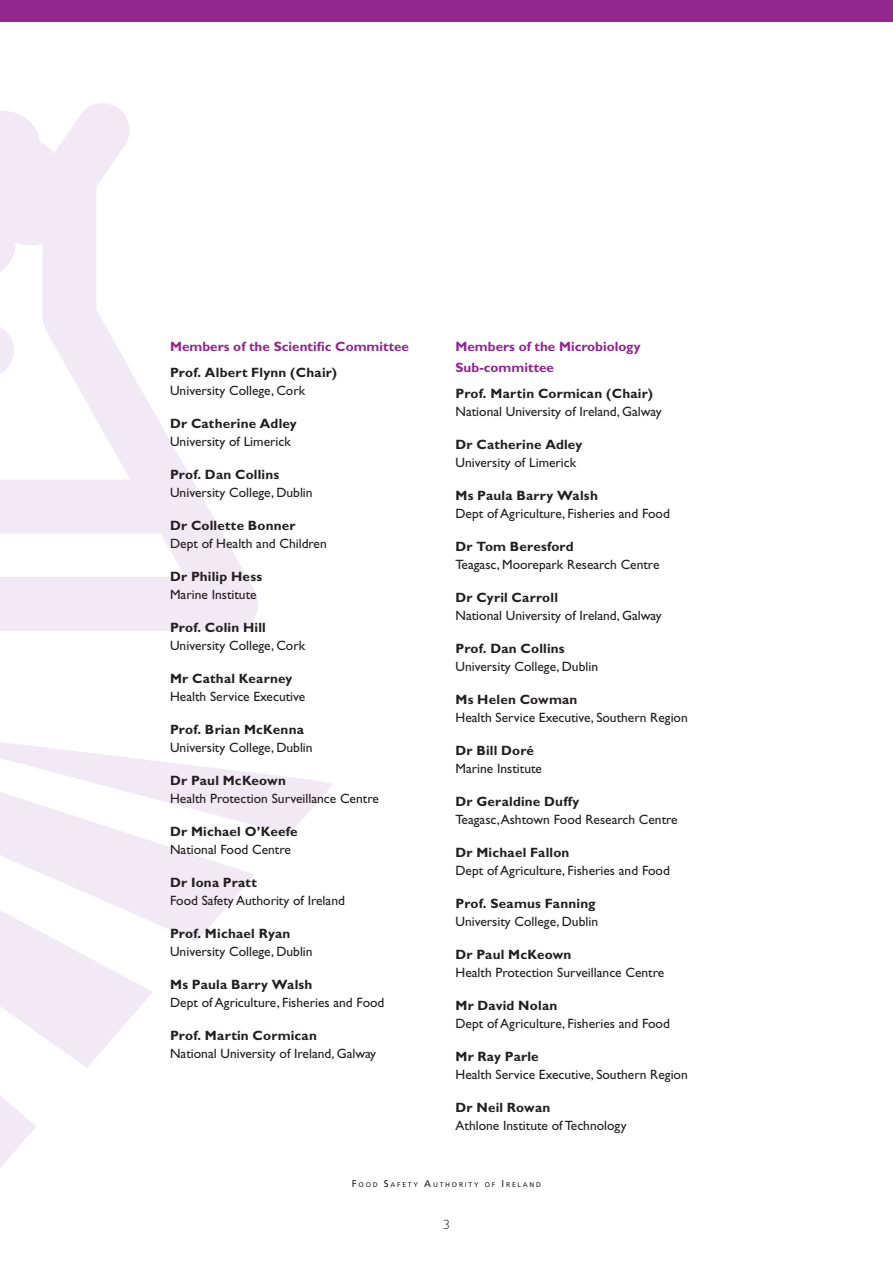
<style>
.page{position:relative;width:893px;height:1263px;background:#fff}
.page>*{position:absolute;margin:0;border:0;box-sizing:border-box;transform-origin:0 0}
.t1{font:13.5px "Gill Sans";color:#231f20}
.t2{font:700 13.5px "Gill Sans";letter-spacing:.015em;color:#231f20}
.t3{font:700 13.5px/21px "Gill Sans";color:#91278f}
.t4{font:6.9px "Frutiger";letter-spacing:.255em;color:#231f20}
.s1{font-size:9.75px}
</style>
<div class="page">
<div style="left:0;top:0;width:893px;height:21px;background:#91278f"></div>
<svg style="left:0;top:103px;width:258px;height:528px"></svg>
<svg style="left:0;top:742px;width:333px;height:426px"></svg>
<p class="t3" style="left:170px;top:335px;width:240px">Members of the Scientific Committee</p>
<p class="t2" style="left:170px;top:365px;width:168px">Prof. Albert Flynn (Chair)</p>
<p class="t1" style="left:170px;top:383px;width:137px">University College, Cork</p>
<p class="t2" style="left:170px;top:416px;width:128px">Dr Catherine Adley</p>
<p class="t1" style="left:170px;top:434px;width:122px">University of Limerick</p>
<p class="t2" style="left:170px;top:467px;width:111px">Prof. Dan Collins</p>
<p class="t1" style="left:170px;top:485px;width:144px">University College, Dublin</p>
<p class="t2" style="left:170px;top:518px;width:127px">Dr Collette Bonner</p>
<p class="t1" style="left:170px;top:536px;width:158px">Dept of Health and Children</p>
<p class="t2" style="left:170px;top:569px;width:94px">Dr Philip Hess</p>
<p class="t1" style="left:170px;top:587px;width:88px">Marine Institute</p>
<p class="t2" style="left:170px;top:620px;width:97px">Prof. Colin Hill</p>
<p class="t1" style="left:170px;top:638px;width:137px">University College, Cork</p>
<p class="t2" style="left:170px;top:671px;width:124px">Mr Cathal Kearney</p>
<p class="t1" style="left:170px;top:689px;width:137px">Health Service Executive</p>
<p class="t2" style="left:170px;top:722px;width:135px">Prof. Brian McKenna</p>
<p class="t1" style="left:170px;top:740px;width:144px">University College, Dublin</p>
<p class="t2" style="left:170px;top:773px;width:117px">Dr Paul McKeown</p>
<p class="t1" style="left:170px;top:791px;width:210px">Health Protection Surveillance Centre</p>
<p class="t2" style="left:170px;top:824px;width:129px">Dr Michael O’Keefe</p>
<p class="t1" style="left:170px;top:842px;width:122px">National Food Centre</p>
<p class="t2" style="left:170px;top:875px;width:88px">Dr Iona Pratt</p>
<p class="t1" style="left:170px;top:893px;width:176px">Food Safety Authority of Ireland</p>
<p class="t2" style="left:170px;top:926px;width:122px">Prof. Michael Ryan</p>
<p class="t1" style="left:170px;top:944px;width:144px">University College, Dublin</p>
<p class="t2" style="left:170px;top:977px;width:144px">Ms Paula Barry Walsh</p>
<p class="t1" style="left:170px;top:995px;width:216px">Dept of Agriculture, Fisheries and Food</p>
<p class="t2" style="left:170px;top:1028px;width:148px">Prof. Martin Cormican</p>
<p class="t1" style="left:170px;top:1046px;width:208px">National University of Ireland, Galway</p>
<p class="t3" style="left:455px;top:335px;width:187px">Members of the Microbiology<br>Sub-committee</p>
<p class="t2" style="left:455px;top:386px;width:199px">Prof. Martin Cormican (Chair)</p>
<p class="t1" style="left:455px;top:404px;width:208px">National University of Ireland, Galway</p>
<p class="t2" style="left:455px;top:437px;width:128px">Dr Catherine Adley</p>
<p class="t1" style="left:455px;top:455px;width:122px">University of Limerick</p>
<p class="t2" style="left:455px;top:488px;width:144px">Ms Paula Barry Walsh</p>
<p class="t1" style="left:455px;top:506px;width:216px">Dept of Agriculture, Fisheries and Food</p>
<p class="t2" style="left:455px;top:539px;width:120px">Dr Tom Beresford</p>
<p class="t1" style="left:455px;top:557px;width:205px">Teagasc, Moorepark Research Centre</p>
<p class="t2" style="left:455px;top:590px;width:104px">Dr Cyril Carroll</p>
<p class="t1" style="left:455px;top:608px;width:208px">National University of Ireland, Galway</p>
<p class="t2" style="left:455px;top:641px;width:111px">Prof. Dan Collins</p>
<p class="t1" style="left:455px;top:659px;width:144px">University College, Dublin</p>
<p class="t2" style="left:455px;top:692px;width:123px">Ms Helen Cowman</p>
<p class="t1" style="left:455px;top:710px;width:234px">Health Service Executive, Southern Region</p>
<p class="t2" style="left:455px;top:743px;width:80px">Dr Bill Doré</p>
<p class="t1" style="left:455px;top:761px;width:88px">Marine Institute</p>
<p class="t2" style="left:455px;top:794px;width:125px">Dr Geraldine Duffy</p>
<p class="t1" style="left:455px;top:812px;width:224px">Teagasc,Ashtown Food Research Centre</p>
<p class="t2" style="left:455px;top:845px;width:115px">Dr Michael Fallon</p>
<p class="t1" style="left:455px;top:863px;width:216px">Dept of Agriculture, Fisheries and Food</p>
<p class="t2" style="left:455px;top:896px;width:142px">Prof. Seamus Fanning</p>
<p class="t1" style="left:455px;top:914px;width:144px">University College, Dublin</p>
<p class="t2" style="left:455px;top:947px;width:117px">Dr Paul McKeown</p>
<p class="t1" style="left:455px;top:965px;width:210px">Health Protection Surveillance Centre</p>
<p class="t2" style="left:455px;top:998px;width:103px">Mr David Nolan</p>
<p class="t1" style="left:455px;top:1016px;width:216px">Dept of Agriculture, Fisheries and Food</p>
<p class="t2" style="left:455px;top:1049px;width:85px">Mr Ray Parle</p>
<p class="t1" style="left:455px;top:1067px;width:234px">Health Service Executive, Southern Region</p>
<p class="t2" style="left:455px;top:1100px;width:96px">Dr Neil Rowan</p>
<p class="t1" style="left:455px;top:1118px;width:173px">Athlone Institute of Technology</p>
<p class="t4" style="left:352px;top:1181px;width:191px"><span class="s1">F</span>OOD <span class="s1">S</span>AF ETY <span class="s1">A</span>UTHORITY OF <span class="s1">I</span> RELAND</p>
</div>
